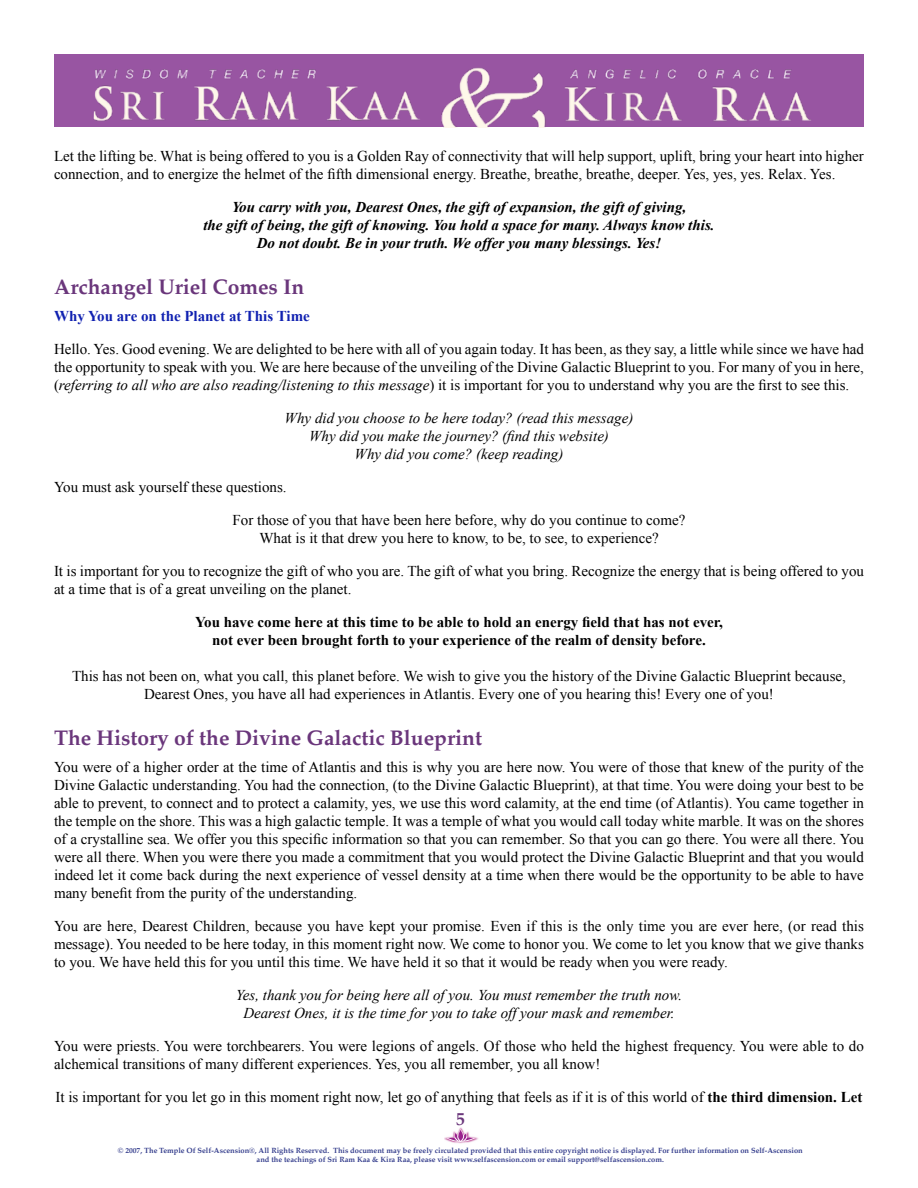
<style>
.page{position:relative;width:918px;height:1188px;background:#fff}
.page>*{position:absolute;margin:0;border:0;box-sizing:border-box;transform-origin:0 0}
.t1{font:700 21px "Palatino";color:#6a367b}
.t2{font:15px/18px "Times New Roman";color:#000}
.t3{font:italic 15px/18px "Times New Roman";color:#000;text-align:center}
.t4{font:italic 700 15px/18px "Times New Roman";color:#000;text-align:center}
.t5{font:700 15px/18px "Times New Roman";color:#000;text-align:center}
.t6{font:700 15px "Times New Roman";color:#1021b1}
.t7{font:700 7.5px/9px "Palatino";color:#37408e;text-align:center}
.s1{font-style:italic}
.s2{font-weight:700}
</style>
<div class="page">
<div style="left:54px;top:54px;width:810px;height:10px;background:#9855a2"></div>
<img style="left:54px;top:64px;width:810px;height:63px">
<img style="left:445px;top:1137px;width:34px;height:7px">
<svg style="left:446px;top:1127px;width:30px;height:15px"></svg>
<p class="t2" style="left:54px;top:148px;width:811px">Let the lifting be. What is being offered to you is a Golden Ray of connectivity that will help support, uplift, bring your heart into higher connection, and to energize the helmet of the fifth dimensional energy. Breathe, breathe, breathe, deeper. Yes, yes, yes. Relax. Yes.</p>
<p class="t4" style="left:203px;top:197px;width:513px">You carry with you, Dearest Ones, the gift of expansion, the gift of giving,<br>the gift of being, the gift of knowing. You hold a space for many. Always know this.<br>Do not doubt. Be in your truth. We offer you many blessings. Yes!</p>
<h1 class="t1" style="left:54px;top:279px;width:252px">Archangel Uriel Comes In</h1>
<p class="t6" style="left:54px;top:311px;width:257px">Why You are on the Planet at This Time</p>
<p class="t2" style="left:54px;top:341px;width:812px;text-align:justify">Hello. Yes. Good evening. We are delighted to be here with all of you again today. It has been, as they say, a little while since we have had the opportunity to speak with you. We are here because of the unveiling of the Divine Galactic Blueprint to you. For many of you in here, (<span class="s1">referring to all who are also reading/listening to this message</span>) it is important for you to understand why you are the first to see this.</p>
<p class="t3" style="left:285px;top:409px;width:350px">Why did you choose to be here today? (read this message)<br>Why did you make the journey? (find this website)<br>Why did you come? (keep reading)</p>
<p class="t2" style="left:54px;top:478px;width:234px">You must ask yourself these questions.</p>
<p class="t2" style="left:233px;top:512px;width:454px;text-align:center">For those of you that have been here before, why do you continue to come?<br>What is it that drew you here to know, to be, to see, to experience?</p>
<p class="t2" style="left:54px;top:563px;width:812px">It is important for you to recognize the gift of who you are. The gift of what you bring. Recognize the energy that is being offered to you at a time that is of a great unveiling on the planet.</p>
<p class="t5" style="left:195px;top:613px;width:529px">You have come here at this time to be able to hold an energy field that has not ever, not ever been brought forth to your experience of the realm of density before.</p>
<p class="t2" style="left:72px;top:668px;width:775px;text-align:center">This has not been on, what you call, this planet before. We wish to give you the history of the Divine Galactic Blueprint because,<br>Dearest Ones, you have all had experiences in Atlantis. Every one of you hearing this! Every one of you!</p>
<h1 class="t1" style="left:54px;top:730px;width:430px">The History of the Divine Galactic Blueprint</h1>
<p class="t2" style="left:54px;top:759px;width:812px;text-align:justify">You were of a higher order at the time of Atlantis and this is why you are here now. You were of those that knew of the purity of the Divine Galactic understanding. You had the connection, (to the Divine Galactic Blueprint), at that time. You were doing your best to be able to prevent, to connect and to protect a calamity, yes, we use this word calamity, at the end time (of Atlantis). You came together in the temple on the shore. This was a high galactic temple. It was a temple of what you would call today white marble. It was on the shores of a crystalline sea. We offer you this specific information so that you can remember. So that you can go there. You were all there. You were all there. When you were there you made a commitment that you would protect the Divine Galactic Blueprint and that you would indeed let it come back during the next experience of vessel density at a time when there would be the opportunity to be able to have many benefit from the purity of the understanding.</p>
<p class="t2" style="left:54px;top:918px;width:811px;text-align:justify">You are here, Dearest Children, because you have kept your promise. Even if this is the only time you are ever here, (or read this message). You needed to be here today, in this moment right now. We come to honor you. We come to let you know that we give thanks to you. We have held this for you until this time. We have held it so that it would be ready when you were ready.</p>
<p class="t3" style="left:236px;top:986px;width:448px">Yes, thank you for being here all of you. You must remember the truth now.<br>Dearest Ones, it is the time for you to take off your mask and remember.</p>
<p class="t2" style="left:54px;top:1037px;width:811px">You were priests. You were torchbearers. You were legions of angels. Of those who held the highest frequency. You were able to do alchemical transitions of many different experiences. Yes, you all remember, you all know!</p>
<p class="t2" style="left:56px;top:1089px;width:808px">It is important for you let go in this moment right now, let go of anything that feels as if it is of this world of <span class="s2">the third dimension. Let</span></p>
<p class="t7" style="left:118px;top:1147px;width:686px">© 2007, The Temple Of Self-Ascension®, All Rights Reserved. This document may be freely circulated provided that this entire copyright notice is displayed. For further information on Self-Ascension and the teachings of Sri Ram Kaa &amp; Kira Raa, please visit www.selfascension.com or email support@selfascension.com.</p>
</div>
